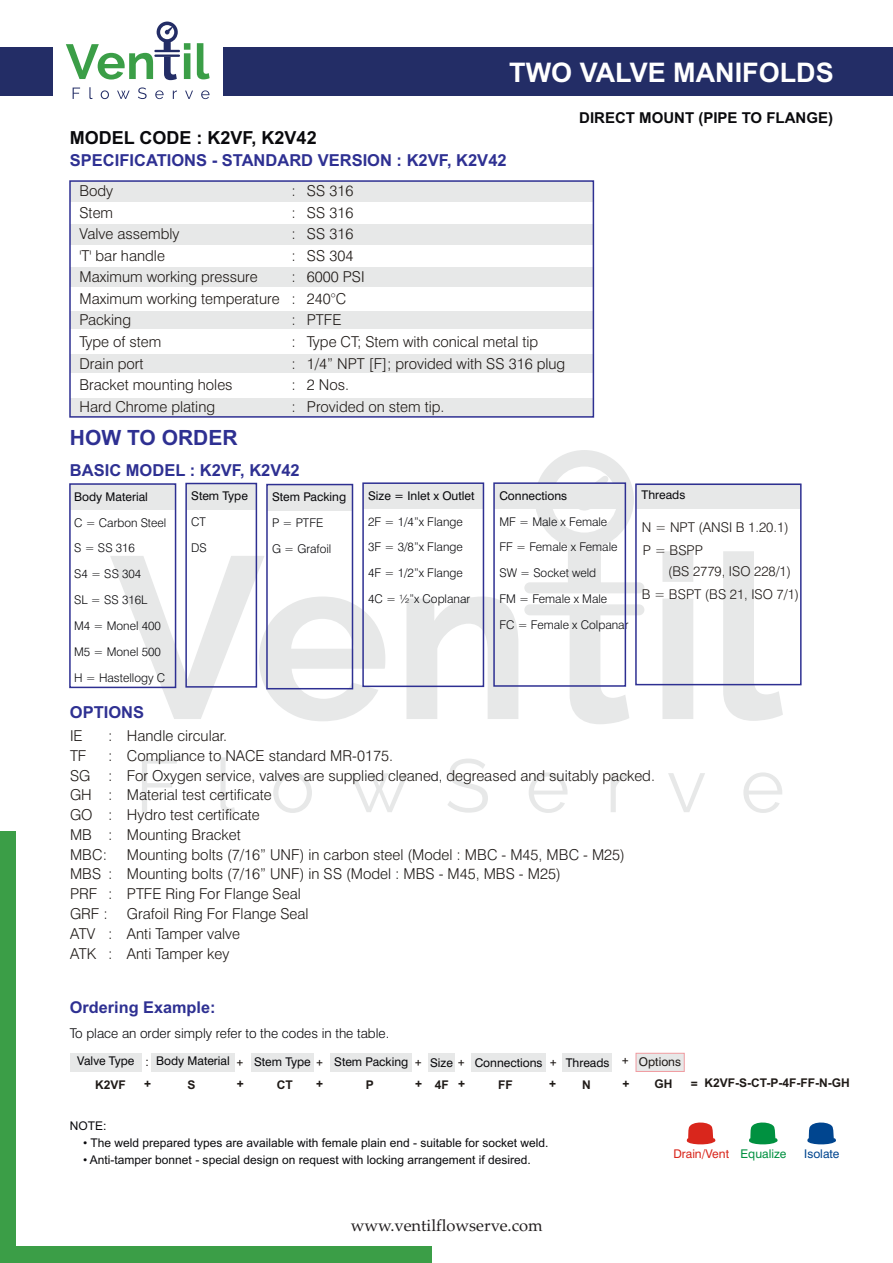
<style>
.page{position:relative;width:893px;height:1263px;background:#fff}
.page>*{position:absolute;margin:0;border:0;box-sizing:border-box;transform-origin:0 0}
.t1{font:700 27px "Arial";color:#fff}
.t2{font:700 21px "Arial";color:#2e3092}
.t3{font:700 18px "Arial";color:#0a0a0d}
.t4{font:700 16.5px "Arial";color:#2e3092}
.t5{font:16.5px "Palatino Linotype";color:#231f20}
.t6{font:700 16.2px "Arial";color:#2e3092}
.t7{font:300 15px/19.8px "Swiss 721 BT";color:#1f1a17}
.t8{font:700 15px "Arial";color:#0a0a0d}
.t9{font:300 13.5px/23.9px "Swiss 721 BT";color:#1f1a17}
.t10{font:300 13.5px "Swiss 721 BT";color:#0a0a0d}
.t11{font:300 12px/26px "Swiss 721 BT";color:#0a0a0d}
.t12{font:12px "Arial";color:#0a0a0d}
.t13{font:12px "Swiss 721 BT";color:#0a0a0d}
.t14{font:700 12px "Arial";color:#1f1a17}
.t15{font:12px "Swiss 721 BT";color:#d9261c}
.t16{font:12px "Swiss 721 BT";color:#00458f}
.s1{font-size:13.5px;color:#000}
.s2{font-family:"Arial";color:#1f1a17}
.s3{color:#1f1a17}
.s4{color:#009140}
</style>
<div class="page">
<svg style="left:66px;top:22px;width:144px;height:58px"></svg>
<svg style="left:73px;top:87px;width:136px;height:12px"></svg>
<div style="left:224px;top:47px;width:669px;height:48px;background:#232d66"></div>
<div style="left:0;top:47px;width:53px;height:48px;background:#232d66"></div>
<div style="left:0;top:831px;width:15px;height:432px;background:#3b9e47"></div>
<div style="left:0;top:1246px;width:432px;height:17px;background:#3b9e47"></div>
<svg style="left:536px;top:450px;width:98px;height:274px"></svg>
<svg style="left:110px;top:551px;width:673px;height:170px"></svg>
<svg style="left:142px;top:757px;width:640px;height:56px"></svg>
<svg style="left:807px;top:1122px;width:29px;height:23px"></svg>
<svg style="left:686px;top:1122px;width:30px;height:23px"></svg>
<svg style="left:749px;top:1122px;width:29px;height:23px"></svg>
<div style="left:70px;top:181px;width:523px;height:20px;background:#e7e8e8"></div>
<div style="left:70px;top:224px;width:523px;height:20px;background:#e7e8e8"></div>
<div style="left:70px;top:267px;width:523px;height:20px;background:#e7e8e8"></div>
<div style="left:70px;top:311px;width:523px;height:17px;background:#e7e8e8"></div>
<div style="left:70px;top:354px;width:523px;height:18px;background:#e7e8e8"></div>
<div style="left:70px;top:399px;width:523px;height:18px;background:#e7e8e8"></div>
<div style="left:69px;top:180px;width:525px;height:238px;border:2px solid #2e3092"></div>
<div style="left:363px;top:483px;width:120px;height:26px;background:#e7e8e8"></div>
<div style="left:494px;top:483px;width:131px;height:26px;background:#e7e8e8"></div>
<div style="left:70px;top:484px;width:106px;height:26px;background:#e7e8e8"></div>
<div style="left:267px;top:485px;width:85px;height:26px;background:#e7e8e8"></div>
<div style="left:186px;top:484px;width:70px;height:26px;background:#e7e8e8"></div>
<div style="left:636px;top:483px;width:165px;height:26px;background:#e7e8e8"></div>
<div style="left:362px;top:482px;width:122px;height:205px;border:2px solid #2e3092"></div>
<div style="left:493px;top:482px;width:133px;height:205px;border:2px solid #2e3092"></div>
<div style="left:69px;top:483px;width:107px;height:205px;border:2px solid #2e3092"></div>
<div style="left:266px;top:484px;width:87px;height:205px;border:2px solid #2e3092"></div>
<div style="left:185px;top:483px;width:72px;height:205px;border:2px solid #2e3092"></div>
<div style="left:635px;top:483px;width:167px;height:202px;border:2px solid #2e3092"></div>
<svg style="left:636px;top:1053px;width:49px;height:19px"></svg>
<div style="left:70px;top:1053px;width:71px;height:18px;background:#e7e8e8"></div>
<div style="left:151px;top:1053px;width:83px;height:18px;background:#e7e8e8"></div>
<div style="left:251px;top:1053px;width:62px;height:18px;background:#e7e8e8"></div>
<div style="left:330px;top:1053px;width:81px;height:18px;background:#e7e8e8"></div>
<div style="left:428px;top:1053px;width:26px;height:18px;background:#e7e8e8"></div>
<div style="left:471px;top:1053px;width:75px;height:18px;background:#e7e8e8"></div>
<div style="left:563px;top:1053px;width:49px;height:18px;background:#e7e8e8"></div>
<p class="t3" style="left:70px;top:131px;width:248px">MODEL CODE : K2VF, K2V42</p>
<h1 class="t1" style="left:509px;top:62px;width:326px">TWO VALVE MANIFOLDS</h1>
<p class="t8" style="left:579px;top:112px;width:255px">DIRECT MOUNT (PIPE TO FLANGE)</p>
<p class="t4" style="left:70px;top:154px;width:438px">SPECIFICATIONS - STANDARD VERSION : K2VF, K2V42</p>
<p class="t7" style="left:80px;top:182px;width:35px">Body</p>
<p class="t7" style="left:291px;top:182px;width:63px">: SS 316</p>
<p class="t7" style="left:80px;top:204px;width:35px">Stem</p>
<p class="t7" style="left:291px;top:204px;width:63px">: SS 316</p>
<p class="t7" style="left:80px;top:225px;width:101px">Valve assembly</p>
<p class="t7" style="left:291px;top:225px;width:63px">: SS 316</p>
<p class="t7" style="left:80px;top:247px;width:87px">'T' bar handle</p>
<p class="t7" style="left:291px;top:247px;width:63px">: SS 304</p>
<p class="t7" style="left:80px;top:268px;width:180px">Maximum working pressure</p>
<p class="t7" style="left:80px;top:268px;width:287px;line-height:21.6px;text-indent:212px">: 6000 PSI<br>Maximum working temperature : 240°C<br>Packing</p>
<p class="t7" style="left:291px;top:312px;width:52px">: PTFE</p>
<p class="t7" style="left:80px;top:333px;width:83px">Type of stem</p>
<p class="t7" style="left:291px;top:333px;width:248px">: Type CT; Stem with conical metal tip</p>
<p class="t7" style="left:80px;top:355px;width:66px">Drain port</p>
<p class="t7" style="left:291px;top:355px;width:275px">: 1/4” NPT [F]; provided with SS 316 plug</p>
<p class="t7" style="left:80px;top:376px;width:155px">Bracket mounting holes</p>
<p class="t7" style="left:291px;top:376px;width:59px">: 2 Nos.</p>
<p class="t7" style="left:80px;top:398px;width:137px">Hard Chrome plating</p>
<p class="t7" style="left:291px;top:398px;width:155px">: Provided on stem tip.</p>
<h2 class="t2" style="left:70px;top:430px;width:169px">HOW TO ORDER</h2>
<p class="t4" style="left:70px;top:464px;width:231px">BASIC MODEL : K2VF, K2V42</p>
<p class="t13" style="left:74px;top:491px;width:75px">Body Material</p>
<p class="t11" style="left:74px;top:510px;width:94px">C = Carbon Steel<br>S = SS 316<br>S4 = SS 304<br>SL = SS 316L<br>M4 = Monel 400<br>M5 = Monel 500<br>H = Hastellogy C</p>
<p class="t4" style="left:70px;top:706px;width:76px">OPTIONS</p>
<p class="t13" style="left:641px;top:489px;width:45px">Threads</p>
<p class="t13" style="left:499px;top:490px;width:69px">Connections</p>
<p class="t11" style="left:499px;top:509px;width:130px">MF = Male x Female<br>FF = Female x Female<br>SW = Socket weld<br>FM = Female x Male<br>FC = Female x Colpanar</p>
<p class="t13" style="left:368px;top:490px;width:108px">Size = Inlet x Outlet</p>
<p class="t11" style="left:368px;top:509px;width:103px">2F = 1/4”x Flange<br>3F = 3/8”x Flange<br>4F = 1/2”x Flange<br>4C = ½”x Coplanar</p>
<p class="t13" style="left:191px;top:491px;width:58px">Stem Type</p>
<p class="t11" style="left:191px;top:510px;width:17px">CT<br>DS</p>
<p class="t9" style="left:642px;top:516px;width:148px">N = NPT (ANSI B 1.20.1)<br>P = BSPP</p>
<p class="t9" style="left:642px;top:561px;width:159px;line-height:23.4px;text-indent:26px">(BS 2779, ISO 228/1)<br>B = BSPT (BS 21, ISO 7/1)</p>
<p class="t13" style="left:272px;top:492px;width:76px">Stem Packing</p>
<p class="t11" style="left:272px;top:511px;width:61px">P = PTFE<br>G = Grafoil</p>
<p class="t7" style="left:70px;top:727px;width:14px">IE</p>
<p class="t7" style="left:108px;top:727px;width:120px">: Handle circular.</p>
<p class="t7" style="left:70px;top:747px;width:18px">TF</p>
<p class="t7" style="left:70px;top:747px;width:586px;text-indent:38px">: Compliance to NACE standard MR-0175.<br>SG : For Oxygen service, valves are supplied cleane<span class="s1">d,</span> degreased and suitably packed.<br>GH : Material test certificate<br>GO : Hydro test certificate<br>MB : Mounting Bracket<br>MBC:</p>
<p class="t7" style="left:70px;top:846px;width:556px;text-indent:57px">Mounting bolts (7/16” UNF) in carbon steel (Model : MBC - M45, MBC - M25)<br>MBS : Mounting bolts (7/16” UNF) in SS (Model : MBS - M45, MBS - M25)<br>PRF : PTFE Ring For Flange Seal<br>GRF :</p>
<p class="t7" style="left:70px;top:905px;width:240px;text-indent:57px">Grafoil Ring For Flange Seal<br>ATV : Anti Tamper valve<br>ATK : Anti Tamper key</p>
<p class="t6" style="left:70px;top:1002px;width:147px">Ordering Example:</p>
<p class="t10" style="left:70px;top:1028px;width:321px">To place an order simply refer to the codes in the table.</p>
<p class="t13" style="left:77px;top:1056px;width:605px">Valve Type <span class="s2">:</span> Body Material <span class="s2">+</span> Stem Type <span class="s2">+</span> Stem Packing <span class="s2">+</span> Size <span class="s2">+</span> Connections <span class="s2">+</span> Threads <span class="s2">+</span> <span class="s3">Options</span></p>
<p class="t14" style="left:95px;top:1080px;width:32px">K2VF</p>
<p class="t14" style="left:144px;top:1079px;width:9px">+</p>
<p class="t14" style="left:188px;top:1080px;width:10px">S</p>
<p class="t14" style="left:237px;top:1079px;width:9px">+</p>
<p class="t14" style="left:277px;top:1080px;width:17px">CT</p>
<p class="t14" style="left:316px;top:1079px;width:9px">+</p>
<p class="t14" style="left:366px;top:1080px;width:10px">P</p>
<p class="t14" style="left:415px;top:1080px;width:51px">+ 4F+</p>
<p class="t14" style="left:498px;top:1080px;width:16px">FF</p>
<p class="t14" style="left:549px;top:1079px;width:9px">+</p>
<p class="t14" style="left:582px;top:1080px;width:10px">N</p>
<p class="t14" style="left:622px;top:1079px;width:9px">+</p>
<p class="t14" style="left:655px;top:1079px;width:19px">GH</p>
<p class="t14" style="left:691px;top:1079px;width:160px">= K2VF-S-CT-P-4F-FF-N-GH</p>
<p class="t12" style="left:70px;top:1122px;width:38px">NOTE:</p>
<p class="t12" style="left:83px;top:1138px;width:467px">• The weld prepared types are available with female plain end - suitable for socket weld.</p>
<p class="t12" style="left:83px;top:1155px;width:449px">• Anti-tamper bonnet - special design on request with locking arrangement if desired.</p>
<p class="t5" style="left:351px;top:1219px;width:193px">www.ventilflowserve.com</p>
<p class="t15" style="left:673px;top:1149px;width:115px">Drain/Vent <span class="s4">Equalize</span></p>
<p class="t16" style="left:804px;top:1148px;width:37px">Isolate</p>
</div>
